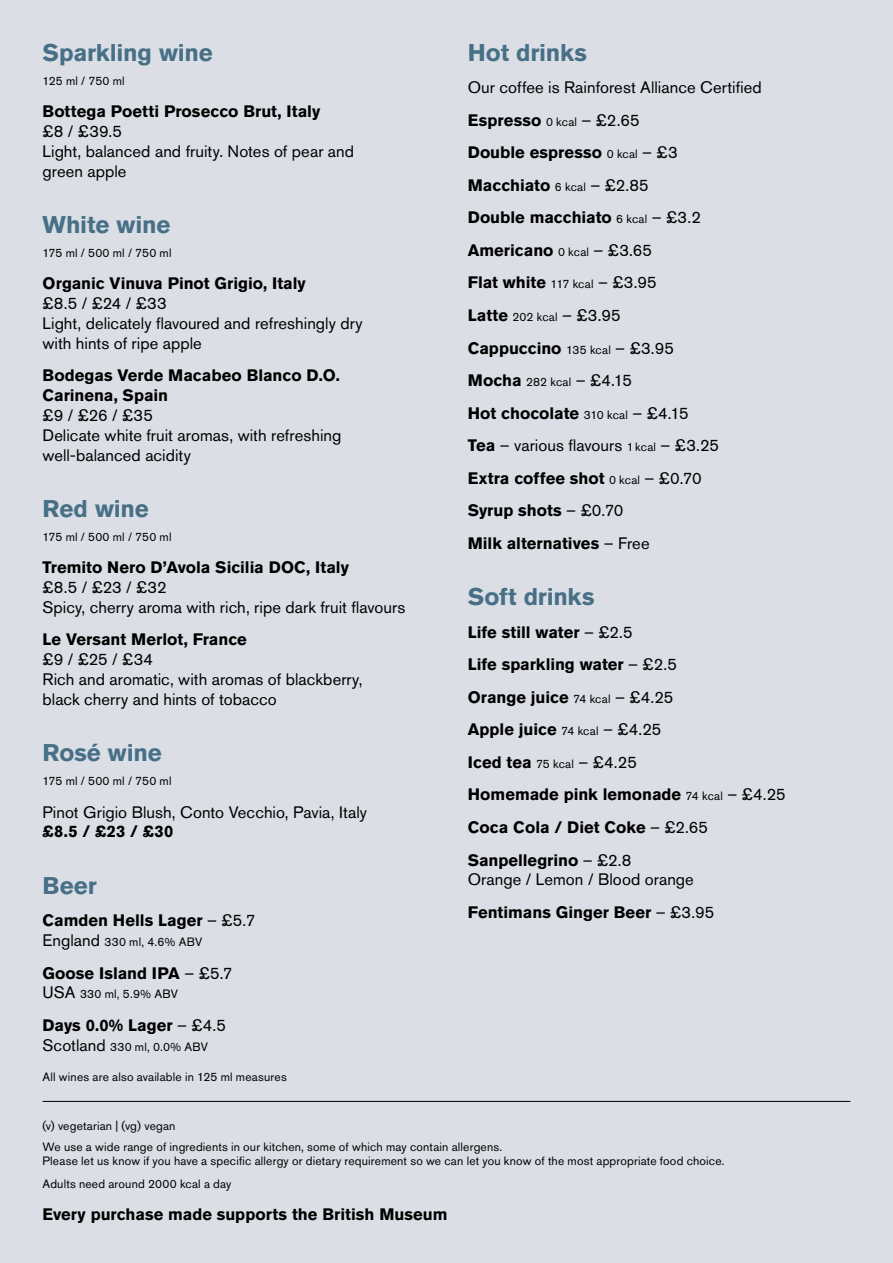
<style>
.page{position:relative;width:893px;height:1263px;background:#dbdee5}
.page>*{position:absolute;margin:0;border:0;box-sizing:border-box;transform-origin:0 0}
.t1{font:700 24px "Akzidenz Grotesk Pro";letter-spacing:-.005em;color:#477087}
.t2{font:16.5px/19.8px "Akzidenz Grotesk Pro Regular 2";letter-spacing:.005em;color:#000}
.t3{font:700 16.5px "Akzidenz Grotesk Pro";color:#000}
.t4{font:16.5px "Akzidenz Grotesk Pro Bold 2";color:#000}
.t5{font:12px "Akzidenz Grotesk Pro Regular 3";letter-spacing:.015em;color:#000}
.t6{font:12px "Akzidenz Grotesk Pro Regular 2";letter-spacing:.015em;color:#000}
.s1{font-family:"Akzidenz Grotesk Pro";font-weight:700}
.s2{font-family:"Akzidenz Grotesk Pro Regular 2";font-weight:400}
.s3{font-size:16.5px}
.s4{font-family:"Akzidenz Grotesk Pro Regular 2";font-weight:400;font-size:12px}
.s5{font-family:"Akzidenz Grotesk Pro";font-weight:700;font-size:16.5px}
.s6{font-size:12px}
</style>
<div class="page">
<hr style="left:43px;top:1101px;width:807px;height:1px;background:#000">
<h2 class="t1" style="left:43px;top:37px;width:172px">Sparkling wine</h2>
<p class="t6" style="left:43px;top:73px;width:84px">125 ml / 750 ml</p>
<p class="t2" style="left:43px;top:101px;width:313px"><span class="s1">Bottega Poetti Prosecco Brut, Italy<br></span>£8 / £39.5<br>Light, balanced and fruity. Notes of pear and green apple</p>
<h2 class="t1" style="left:43px;top:209px;width:129px">White wine</h2>
<p class="t6" style="left:43px;top:245px;width:130px">175 ml / 500 ml / 750 ml</p>
<p class="t2" style="left:43px;top:274px;width:322px"><span class="s1">Organic Vinuva Pinot Grigio, Italy<br></span>£8.5 / £24 / £33<br>Light, delicately favoured and refreshingly dry with hints of ripe apple</p>
<p class="t2" style="left:43px;top:366px;width:300px"><span class="s1">Bodegas Verde Macabeo Blanco D.O.<br>Carinena, Spain<br></span>£9 / £26 / £35<br>Delicate white fruit aromas, with refreshing well-balanced acidity</p>
<h2 class="t1" style="left:43px;top:493px;width:108px">Red wine</h2>
<p class="t6" style="left:43px;top:529px;width:130px">175 ml / 500 ml / 750 ml</p>
<p class="t2" style="left:43px;top:558px;width:364px"><span class="s1">Tremito Nero D’Avola Sicilia DOC, Italy<br></span>£8.5 / £23 / £32<br>Spicy, cherry aroma with rich, ripe dark fruit favours</p>
<p class="t2" style="left:43px;top:630px;width:322px"><span class="s1">Le Versant Merlot, France<br></span>£9 / £25 / £34<br>Rich and aromatic, with aromas of blackberry, black cherry and hints of tobacco</p>
<h2 class="t1" style="left:43px;top:737px;width:121px">Rosé wine</h2>
<p class="t6" style="left:43px;top:773px;width:130px">175 ml / 500 ml / 750 ml</p>
<p class="t2" style="left:43px;top:802px;width:326px">Pinot Grigio Blush, Conto Vecchio, Pavia, Italy <span class="s1">£8.5 / £23 / £30</span></p>
<h2 class="t1" style="left:43px;top:870px;width:56px">Beer</h2>
<p class="t3" style="left:43px;top:910px;width:214px">Camden Hells Lager <span class="s2">– £5.7</span></p>
<p class="t6" style="left:43px;top:934px;width:161px"><span class="s3">England</span> 330 ml, 4.6% ABV</p>
<p class="t3" style="left:43px;top:962px;width:192px">Goose Island IPA <span class="s2">– £5.7</span></p>
<p class="t6" style="left:43px;top:986px;width:137px"><span class="s3">USA</span> 330 ml, 5.9% ABV</p>
<p class="t3" style="left:43px;top:1014px;width:185px">Days 0.0% Lager <span class="s2">– £4.5</span></p>
<p class="t6" style="left:43px;top:1039px;width:167px"><span class="s3">Scotland</span> 330 ml, 0.0% ABV</p>
<p class="t6" style="left:43px;top:1069px;width:246px">All wines are also available in 125 ml measures</p>
<h2 class="t1" style="left:468px;top:37px;width:121px">Hot drinks</h2>
<p class="t2" style="left:468px;top:77px;width:296px">Our coffee is Rainforest Alliance Certifed</p>
<p class="t3" style="left:468px;top:109px;width:173px">Espresso <span class="s4">0 kcal</span> <span class="s2">– £2.65</span></p>
<p class="t3" style="left:468px;top:142px;width:211px">Double espresso <span class="s4">0 kcal</span> <span class="s2">– £3</span></p>
<p class="t3" style="left:468px;top:174px;width:183px">Macchiato <span class="s4">6 kcal</span> <span class="s2">– £2.85</span></p>
<p class="t3" style="left:468px;top:207px;width:235px">Double macchiato <span class="s4">6 kcal</span> <span class="s2">– £3.2</span></p>
<p class="t3" style="left:468px;top:239px;width:186px">Americano <span class="s4">0 kcal</span> <span class="s2">– £3.65</span></p>
<p class="t3" style="left:468px;top:272px;width:191px">Flat white <span class="s4">117 kcal</span> <span class="s2">– £3.95</span></p>
<p class="t6" style="left:468px;top:309px;width:155px"><span class="s5">Latte</span> 202 kcal <span class="s3">– £3.95</span></p>
<p class="t3" style="left:468px;top:337px;width:208px">Cappuccino <span class="s4">135 kcal</span> <span class="s2">– £3.95</span></p>
<p class="t6" style="left:468px;top:374px;width:166px"><span class="s5">Mocha</span> 282 kcal <span class="s3">– £4.15</span></p>
<p class="t3" style="left:468px;top:402px;width:222px">Hot chocolate <span class="s4">310 kcal</span> <span class="s2">– £4.15</span></p>
<p class="t2" style="left:468px;top:435px;width:253px"><span class="s1">Tea</span> – various favours <span class="s6">1kcal</span> – £3.25</p>
<p class="t3" style="left:468px;top:467px;width:235px">Extra coffee shot <span class="s4">0 kcal</span> <span class="s2">– £0.70</span></p>
<p class="t3" style="left:468px;top:500px;width:157px">Syrup shots <span class="s2">– £0.70</span></p>
<p class="t3" style="left:468px;top:532px;width:183px">Milk alternatives <span class="s2">– Free</span></p>
<h2 class="t1" style="left:468px;top:581px;width:128px">Soft drinks</h2>
<p class="t3" style="left:468px;top:621px;width:166px">Life still water <span class="s2">– £2.5</span></p>
<p class="t3" style="left:468px;top:654px;width:211px">Life sparkling water <span class="s2">– £2.5</span></p>
<p class="t3" style="left:468px;top:686px;width:207px">Orange juice <span class="s4">74 kcal</span> <span class="s2">– £4.25</span></p>
<p class="t3" style="left:468px;top:719px;width:195px">Apple juice <span class="s4">74 kcal</span> <span class="s2">– £4.25</span></p>
<p class="t3" style="left:468px;top:751px;width:171px">Iced tea <span class="s4">75 kcal</span> <span class="s2">– £4.25</span></p>
<p class="t3" style="left:468px;top:784px;width:320px">Homemade pink lemonade <span class="s4">74 kcal</span> <span class="s2">– £4.25</span></p>
<p class="t3" style="left:468px;top:816px;width:242px">Coca Cola / Diet Coke <span class="s2">– £2.65</span></p>
<p class="t2" style="left:468px;top:850px;width:228px"><span class="s1">Sanpellegrino</span> – £2.8<br>Orange / Lemon / Blood orange</p>
<p class="t3" style="left:468px;top:901px;width:248px">Fentimans Ginger Beer <span class="s2">– £3.95</span></p>
<p class="t5" style="left:43px;top:1118px;width:135px">(v) vegetarian | (vg) vegan</p>
<p class="t5" style="left:43px;top:1139px;width:461px">We use a wide range of ingredients in our kitchen, some of which may contain allergens.</p>
<p class="t5" style="left:43px;top:1153px;width:684px">Please let us know if you have a specific allergy or dietary requirement so we can let you know of the most appropriate food choice.</p>
<p class="t5" style="left:43px;top:1176px;width:190px">Adults need around 2000 kcal a day</p>
<p class="t4" style="left:43px;top:1204px;width:407px">Every purchase made supports the British Museum</p>
</div>
